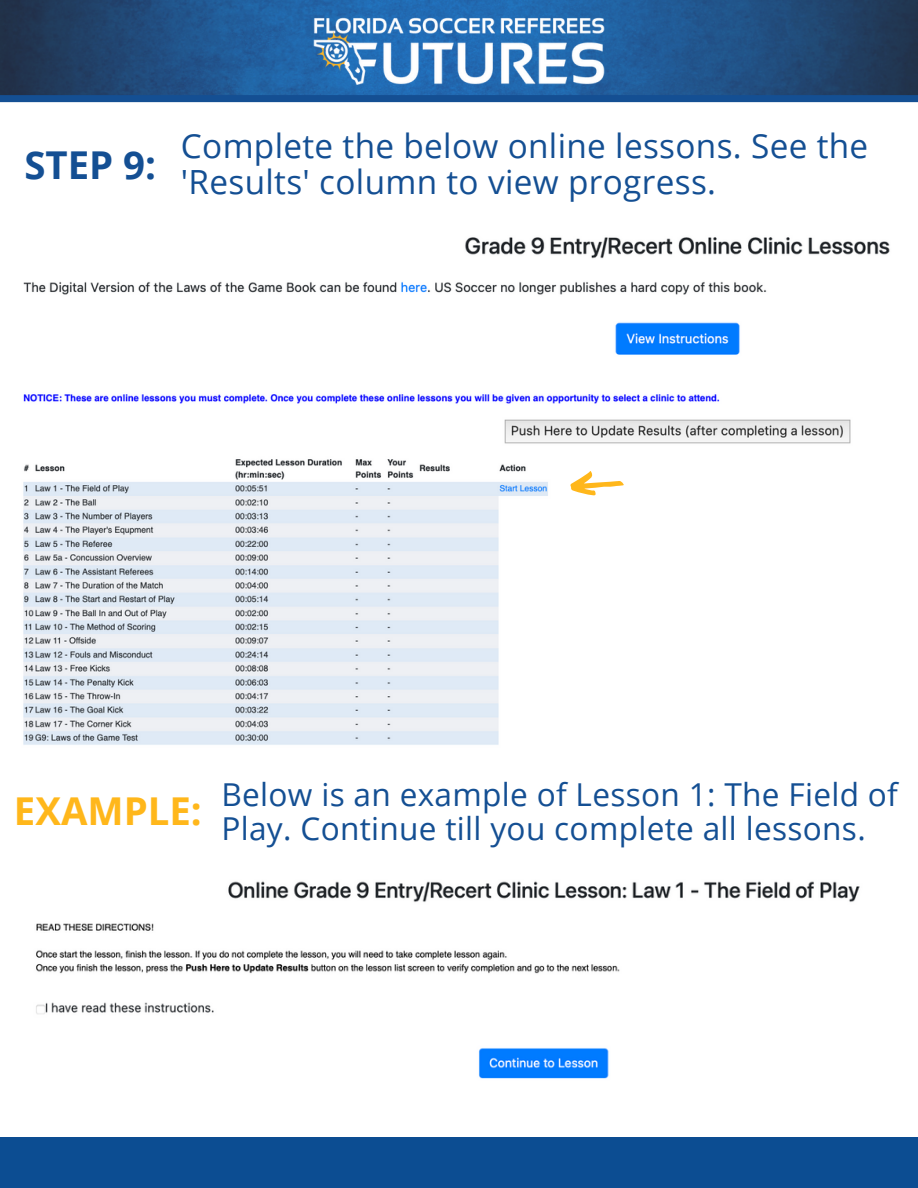
<style>
.page{position:relative;width:918px;height:1188px;background:#fff}
.page>*{position:absolute;margin:0;border:0;box-sizing:border-box;transform-origin:0 0}
.t1{font:700 38.4px "Open Sans";color:#ffb71b}
.t2{font:700 38.4px "Open Sans";color:#144f93}
.t3{font:33.3px/36px "Open Sans";letter-spacing:.01em;color:#144f93}
.t4{font:31.65px/34.2px "Open Sans";letter-spacing:.01em;color:#144f93}
</style>
<div class="page">
<img style="left:0;top:0;width:918px;height:95px">
<div style="left:0;top:95px;width:918px;height:7px;background:#144f93"></div>
<div style="left:0;top:1138px;width:918px;height:50px;background:#0c4d92"></div>
<img style="left:287px;top:0;width:345px;height:103px">
<img style="left:23px;top:237px;width:867px;height:508px">
<img style="left:36px;top:881px;width:824px;height:198px">
<svg style="left:570px;top:471px;width:54px;height:25px"></svg>
<p class="t2" style="left:24px;top:138px;width:133px">STEP 9:</p>
<p class="t3" style="left:181px;top:127px;width:689px">Complete the below online lessons. See the 'Results' column to view progress.</p>
<p class="t1" style="left:14px;top:784px;width:190px">EXAMPLE:</p>
<p class="t4" style="left:221px;top:776px;width:678px">Below is an example of Lesson 1: The Field of<br>Play. Continue till you complete all lessons.</p>
</div>
